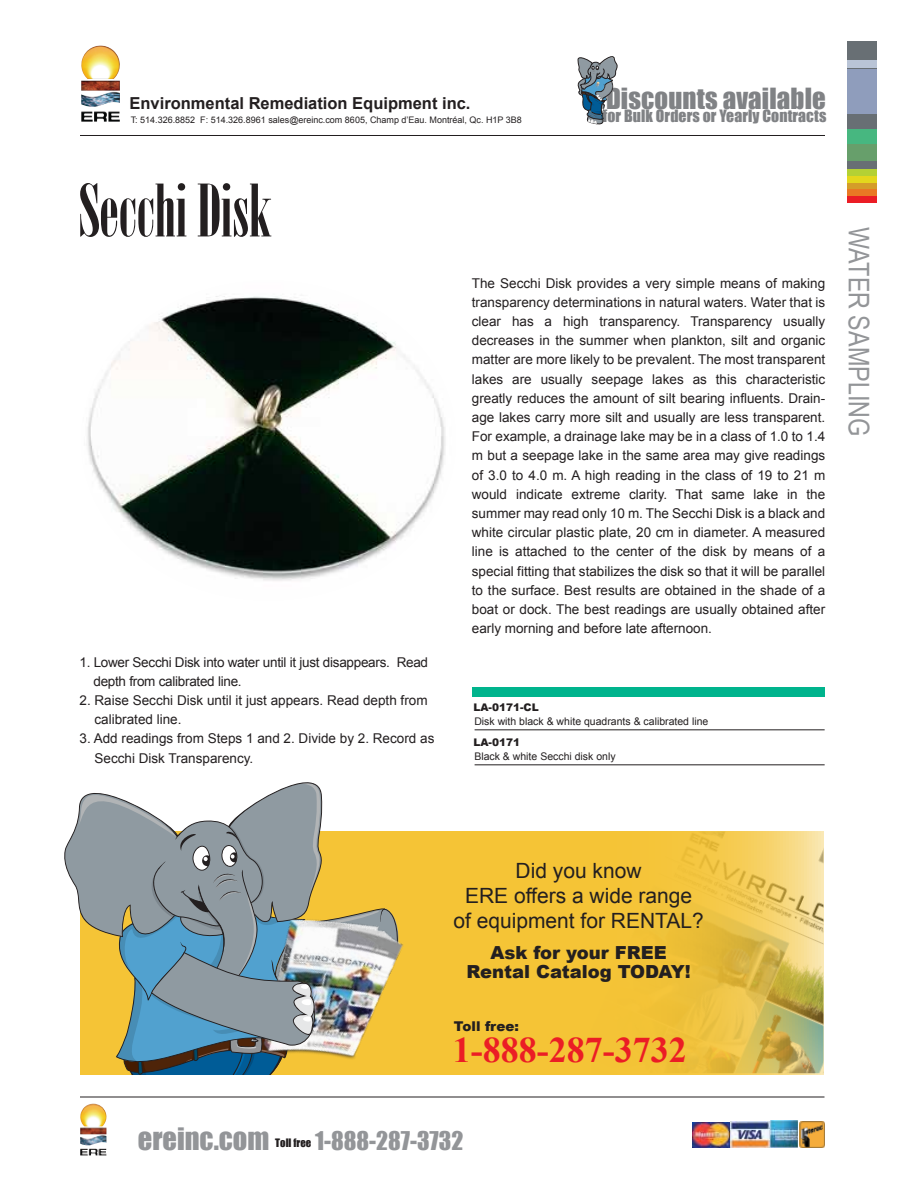
<style>
.page{position:relative;width:918px;height:1188px;background:#fff}
.page>*{position:absolute;margin:0;border:0;box-sizing:border-box;transform-origin:0 0}
.t1{font:72px "Bodoni MT Poster Compressed";color:#231f20}
.t2{font:700 36px "Times New Roman";color:#eb1d25}
.t3{font:28.5px "Arial Narrow";color:#939598}
.t4{font:28.35px "Impact";color:#939598}
.t5{font:26.85px "Impact";letter-spacing:.005em;color:#808285}
.t6{font:23.7px "Impact";color:#939598}
.t7{font:21px/25.2px "Arial";color:#231f20;text-align:center}
.t8{font:900 18px/19.2px "Arial";color:#231f20;text-align:center}
.t9{font:700 16.5px "Arial";color:#231f20}
.t10{font:15.75px "Impact";letter-spacing:.005em;color:#808285}
.t11{font:13.5px/19.2px "Arial";color:#231f20}
.t12{font:13.5px/19.2px "Arial";letter-spacing:-.02em;color:#231f20}
.t13{font:900 13.5px "Arial";color:#231f20}
.t14{font:10.5px "Arial";color:#231f20}
.t15{font:900 10.5px "Arial";color:#231f20}
.t16{font:9px "Arial";color:#231f20}
.s1{font-size:10.65px;color:#231f20}
</style>
<div class="page">
<hr style="left:80px;top:1097px;width:744px;height:1px;background:#231f20">
<div style="left:472px;top:687px;width:352px;height:10px;background:#00b48d"></div>
<hr style="left:475px;top:730px;width:350px;height:1px;background:#231f20">
<hr style="left:475px;top:765px;width:350px;height:1px;background:#231f20">
<img style="left:87px;top:296px;width:358px;height:285px">
<svg style="left:405px;top:831px;width:419px;height:243px;background:#eec341"></svg>
<svg style="left:64px;top:782px;width:341px;height:293px"></svg>
<img style="left:80px;top:1104px;width:27px;height:51px">
<img style="left:81px;top:46px;width:39px;height:76px">
<div style="left:847px;top:41px;width:29px;height:161px;background:#686f74"></div>
<div style="left:847px;top:61px;width:29px;height:7px;background:#b9c4d6"></div>
<div style="left:847px;top:169px;width:29px;height:7px;background:#b4d134"></div>
<div style="left:847px;top:176px;width:29px;height:7px;background:#e4d71c"></div>
<div style="left:847px;top:183px;width:29px;height:6px;background:#d49d29"></div>
<div style="left:847px;top:189px;width:29px;height:7px;background:#e97924"></div>
<div style="left:847px;top:196px;width:29px;height:6px;background:#eb1d25"></div>
<div style="left:847px;top:129px;width:29px;height:16px;background:#47b780"></div>
<div style="left:847px;top:145px;width:29px;height:16px;background:#679f6b"></div>
<div style="left:847px;top:70px;width:29px;height:44px;background:#8f9dbc"></div>
<img style="left:693px;top:1121px;width:132px;height:26px">
<svg style="left:577px;top:56px;width:41px;height:69px"></svg>
<hr style="left:80px;top:135px;width:745px;height:1px;background:#231f20">
<p class="t9" style="left:130px;top:92px;width:343px">Environmental Remediation Equipment inc.</p>
<p class="t16" style="left:131px;top:114px;width:393px">T: 514.326.8852 F: 514.326.8961 sales@ereinc.com 8605, Champ d’Eau. Montréal, Qc. H1P 3B8</p>
<h3 class="t5" style="left:606px;top:77px;width:221px">Discounts available</h3>
<p class="t10" style="left:603px;top:104px;width:225px">for Bulk Orders or Yearly Contracts</p>
<h1 class="t1" style="left:79px;top:169px;width:194px">Secchi Disk</h1>
<p class="t12" style="left:93px;top:652px;width:336px;text-indent:-14px">1. Lower Secchi Disk into water until it just disappears. Read depth from calibrated line.</p>
<p class="t11" style="left:95px;top:691px;width:335px;text-indent:-15px">2. Raise Secchi Disk until it just appears. Read depth from calibrated line.</p>
<p class="t11" style="left:95px;top:729px;width:341px;text-indent:-15px">3. Add readings from Steps 1 and 2. Divide by 2. Record as<br>Secchi Disk Transparency.</p>
<p class="t11" style="left:472px;top:273px;width:355px;text-align:justify">The Secchi Disk provides a very simple means of making transparency determinations in natural waters. Water that is clear has a high transparency. Transparency usually decreases in the summer when plankton, silt and organic matter are more likely to be prevalent. The most transparent lakes are usually seepage lakes as this characteristic greatly reduces the amount of silt bearing influents. Drain&shy;age lakes carry more silt and usually are less transparent.<br>For example, a drainage lake may be in a class of 1.0 to 1.4 m but a seepage lake in the same area may give readings of 3.0 to 4.0 m. A high reading in the class of 19 to 21 m would indicate extreme clarity. That same lake in the summer may read only 10 m. The Secchi Disk is a black and white circular plastic plate, 20 cm in diameter. A measured line is attached to the center of the disk by means of a special fitting that stabilizes the disk so that it will be parallel to the surface. Best results are obtained in the shade of a boat or dock. The best readings are usually obtained after early morning and before late afternoon.</p>
<h3 class="t3" style="left:880px;top:227px;width:210px;rotate:90deg">WATER SAMPLING</h3>
<p class="t15" style="left:473px;top:700px;width:67px">LA-0171-CL</p>
<p class="t14" style="left:474px;top:714px;width:236px">Disk with black &amp; white quadrants &amp; calibrated line</p>
<p class="t15" style="left:473px;top:735px;width:48px">LA-0171</p>
<p class="t14" style="left:474px;top:749px;width:143px">Black &amp; white Secchi disk only</p>
<h3 class="t7" style="left:453px;top:858px;width:252px">Did you know<br>ERE offers a wide range<br>of equipment for RENTAL?</h3>
<h3 class="t8" style="left:466px;top:942px;width:226px">Ask for your FREE<br>Rental Catalog TODAY!</h3>
<p class="t13" style="left:454px;top:1016px;width:67px">Toll free:</p>
<h2 class="t2" style="left:453px;top:1025px;width:235px">1-888-287-3732</h2>
<h3 class="t4" style="left:138px;top:1117px;width:133px">ereinc.com</h3>
<h3 class="t6" style="left:275px;top:1123px;width:190px"><span class="s1">Toll free</span> 1-888-287-3732</h3>
</div>
